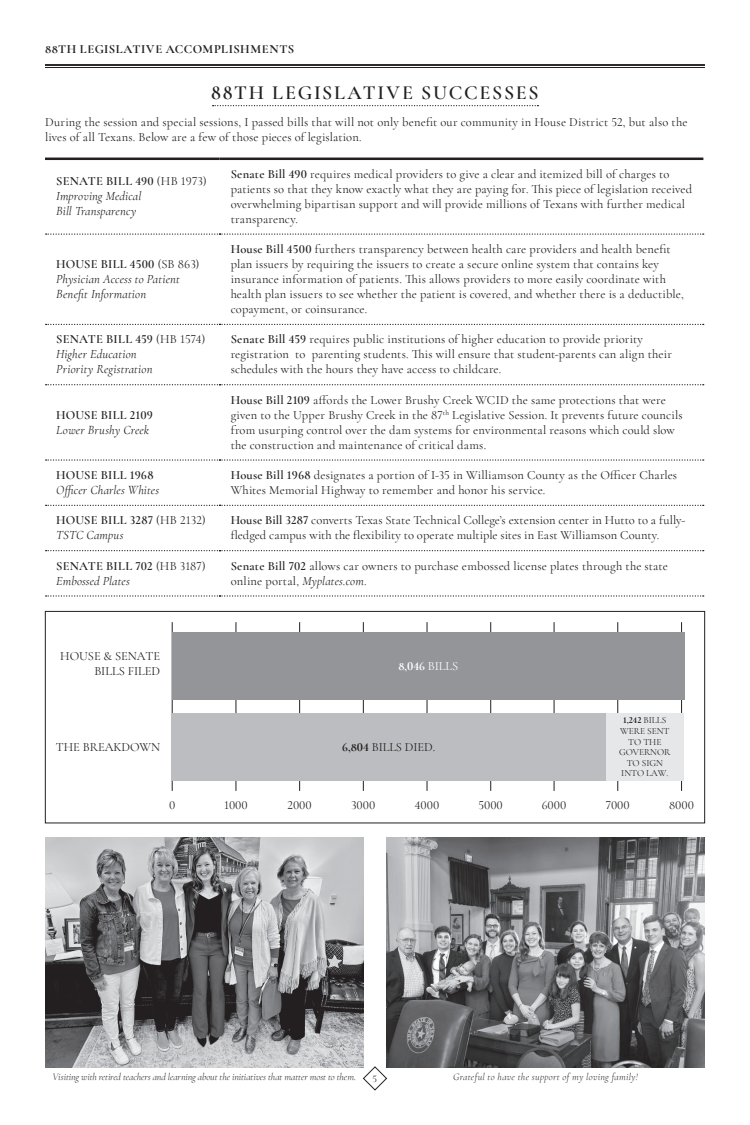
<style>
.page{position:relative;width:750px;height:1125px;background:#fff}
.page>*{position:absolute;margin:0;border:0;box-sizing:border-box;transform-origin:0 0}
.t1{font:600 20px "Cormorant Garamond";letter-spacing:.085em;color:#231f20}
.t2{font:12.5px/15px "Cormorant Garamond";letter-spacing:.01em;color:#231f20}
.t3{font:italic 12.5px/15px "Cormorant Garamond";letter-spacing:.01em;color:#231f20}
.t4{font:600 12.5px/15px "Cormorant Garamond";letter-spacing:.01em;color:#231f20}
.t5{font:700 12.5px "Cormorant Garamond";letter-spacing:.04em;color:#231f20}
.t6{font:700 12.5px "Cormorant Garamond";color:#fff}
.t7{font:italic 300 10px "Cormorant Garamond";letter-spacing:-.005em;color:#231f20}
.t8{font:italic 300 10px "Cormorant Garamond";letter-spacing:.03em;color:#231f20}
.t9{font:10px "Cormorant Garamond";color:#231f20}
.t10{font:9.38px/10.6px "Cormorant Garamond";letter-spacing:-.005em;color:#231f20;text-align:center}
.s1{font-weight:600;font-style:normal}
.s2{font-style:normal}
.s3{font-weight:600}
.s4{font-weight:400}
.s5{font-weight:400;font-style:italic}
.s6{font-style:italic}
.s7{font-weight:700}
</style>
<div class="page">
<svg style="left:213px;top:105px;width:325px;height:1px"></svg>
<hr style="left:45px;top:158px;width:174px;height:2px;background:#231f20">
<hr style="left:219px;top:158px;width:484px;height:2px;background:#231f20">
<svg style="left:46px;top:233px;width:657px;height:2px"></svg>
<svg style="left:46px;top:324px;width:657px;height:1px"></svg>
<svg style="left:46px;top:384px;width:657px;height:1px"></svg>
<svg style="left:46px;top:459px;width:657px;height:2px"></svg>
<svg style="left:46px;top:505px;width:657px;height:1px"></svg>
<svg style="left:46px;top:550px;width:657px;height:1px"></svg>
<svg style="left:46px;top:595px;width:657px;height:2px"></svg>
<hr style="left:45px;top:64px;width:660px;height:2px;background:#231f20">
<hr style="left:45px;top:67px;width:660px;height:1px;background:#231f20">
<img style="left:386px;top:837px;width:318px;height:231px">
<img style="left:45px;top:837px;width:318px;height:231px">
<hr style="left:236px;top:622px;width:1px;height:169px;background:#231f20">
<hr style="left:299px;top:622px;width:1px;height:169px;background:#231f20">
<hr style="left:363px;top:622px;width:1px;height:169px;background:#231f20">
<hr style="left:427px;top:622px;width:1px;height:169px;background:#231f20">
<hr style="left:490px;top:622px;width:1px;height:169px;background:#231f20">
<hr style="left:554px;top:622px;width:1px;height:169px;background:#231f20">
<hr style="left:617px;top:622px;width:1px;height:169px;background:#231f20">
<hr style="left:681px;top:622px;width:1px;height:169px;background:#231f20">
<hr style="left:172px;top:622px;width:1px;height:169px;background:#231f20">
<div style="left:172px;top:633px;width:512px;height:67px;background:#939598"></div>
<div style="left:605px;top:713px;width:79px;height:68px;background:#e6e7e9"></div>
<div style="left:172px;top:713px;width:433px;height:68px;background:#bcbdc0"></div>
<div style="left:45px;top:611px;width:660px;height:212px;border:1px solid #231f20"></div>
<svg style="left:362px;top:1066px;width:25px;height:25px"></svg>
<p class="t5" style="left:45px;top:41px;width:251px">88TH LEGISLATIVE ACCOMPLISHMENTS</p>
<h1 class="t1" style="left:211px;top:81px;width:329px">88TH LEGISLATIVE SUCCESSES</h1>
<p class="t2" style="left:45px;top:114px;width:644px">During the session and special sessions, I passed bills that will not only benefit our community in House District 52, but also the lives of all Texans. Below are a few of those pieces of legislation.</p>
<p class="t3" style="left:56px;top:174px;width:152px"><span class="s1">SENATE BILL 490</span> <span class="s2">(HB 1973)<br></span>Improving Medical<br>Bill Transparency</p>
<p class="t2" style="left:231px;top:166px;width:463px"><span class="s3">Senate Bill 490</span> requires medical providers to give a clear and itemized bill of charges to patients so that they know exactly what they are paying for. This piece of legislation received overwhelming bipartisan support and will provide millions of Texans with further medical transparency.</p>
<p class="t3" style="left:56px;top:257px;width:145px"><span class="s1">HOUSE BILL 4500</span> <span class="s2">(SB 863)<br></span>Physician Access to Patient<br>Benefit Information</p>
<p class="t2" style="left:231px;top:242px;width:454px"><span class="s3">House Bill 4500</span> furthers transparency between health care providers and health benefit plan issuers by requiring the issuers to create a secure online system that contains key insurance information of patients. This allows providers to more easily coordinate with health plan issuers to see whether the patient is covered, and whether there is a deductible, copayment, or coinsurance.</p>
<p class="t3" style="left:56px;top:332px;width:151px"><span class="s1">SENATE BILL 459</span> <span class="s2">(HB 1574)<br></span>Higher Education<br>Priority Registration</p>
<p class="t2" style="left:231px;top:332px;width:443px"><span class="s3">Senate Bill 459</span> requires public institutions of higher education to provide priority registration to parenting students. This will ensure that student-parents can align their schedules with the hours they have access to childcare.</p>
<p class="t4" style="left:56px;top:407px;width:98px">HOUSE BILL 2109</p>
<p class="t3" style="left:56px;top:422px;width:94px">Lower Brushy Creek</p>
<p class="t2" style="left:231px;top:392px;width:453px"><span class="s3">House Bill 2109</span> affords the Lower Brushy Creek WCID the same protections that were given to the Upper Brushy Creek in the 87<sup>th</sup> Legislative Session. It prevents future councils from usurping control over the dam systems for environmental reasons which could slow the construction and maintenance of critical dams.</p>
<p class="t4" style="left:56px;top:468px;width:99px">HOUSE BILL 1968</p>
<p class="t3" style="left:56px;top:483px;width:104px">Officer Charles Whites</p>
<p class="t2" style="left:231px;top:468px;width:448px"><span class="s3">House Bill 1968</span> designates a portion of I-35 in Williamson County as the Officer Charles<br>Whites Memorial Highway to remember and honor his service.</p>
<p class="t4" style="left:56px;top:513px;width:151px">HOUSE BILL 3287 <span class="s4">(HB 2132)<br></span><span class="s5">TSTC Campus</span></p>
<p class="t2" style="left:231px;top:513px;width:456px"><span class="s3">House Bill 3287</span> converts Texas State Technical College’s extension center in Hutto to a fully&shy;fledged campus with the flexibility to operate multiple sites in East Williamson County.</p>
<p class="t3" style="left:56px;top:558px;width:151px"><span class="s1">SENATE BILL 702</span> <span class="s2">(HB 3187)<br></span>Embossed Plates</p>
<p class="t2" style="left:231px;top:558px;width:439px"><span class="s3">Senate Bill 702</span> allows car owners to purchase embossed license plates through the state online portal, <span class="s6">Myplates.com</span>.</p>
<p class="t2" style="left:60px;top:649px;width:101px;text-align:right">HOUSE &amp; SENATE<br>BILLS FILED</p>
<p class="t6" style="left:398px;top:659px;width:61px">8,046 <span class="s4">BILLS</span></p>
<p class="t2" style="left:56px;top:739px;width:106px">THE BREAKDOWN</p>
<p class="t2" style="left:342px;top:739px;width:94px"><span class="s7">6,804</span> BILLS DIED.</p>
<p class="t10" style="left:619px;top:715px;width:53px"><span class="s7">1,242</span> BILLS<br>WERE SENT<br>TO THE<br>GOVERNOR<br>TO SIGN<br>INTO LAW.</p>
<p class="t2" style="left:169px;top:797px;width:8px">0</p>
<p class="t2" style="left:224px;top:797px;width:25px">1000</p>
<p class="t2" style="left:287px;top:797px;width:26px">2000</p>
<p class="t2" style="left:351px;top:797px;width:26px">3000</p>
<p class="t2" style="left:415px;top:797px;width:26px">4000</p>
<p class="t2" style="left:478px;top:797px;width:26px">5000</p>
<p class="t2" style="left:542px;top:797px;width:26px">6000</p>
<p class="t2" style="left:605px;top:797px;width:26px">7000</p>
<p class="t2" style="left:669px;top:797px;width:26px">8000</p>
<p class="t7" style="left:53px;top:1071px;width:305px">Visiting with retired teachers and learning about the initiatives that matter most to them.</p>
<p class="t8" style="left:453px;top:1071px;width:186px">Grateful to have the support of my loving family!</p>
<p class="t9" style="left:372px;top:1072px;width:6px">5</p>
</div>
